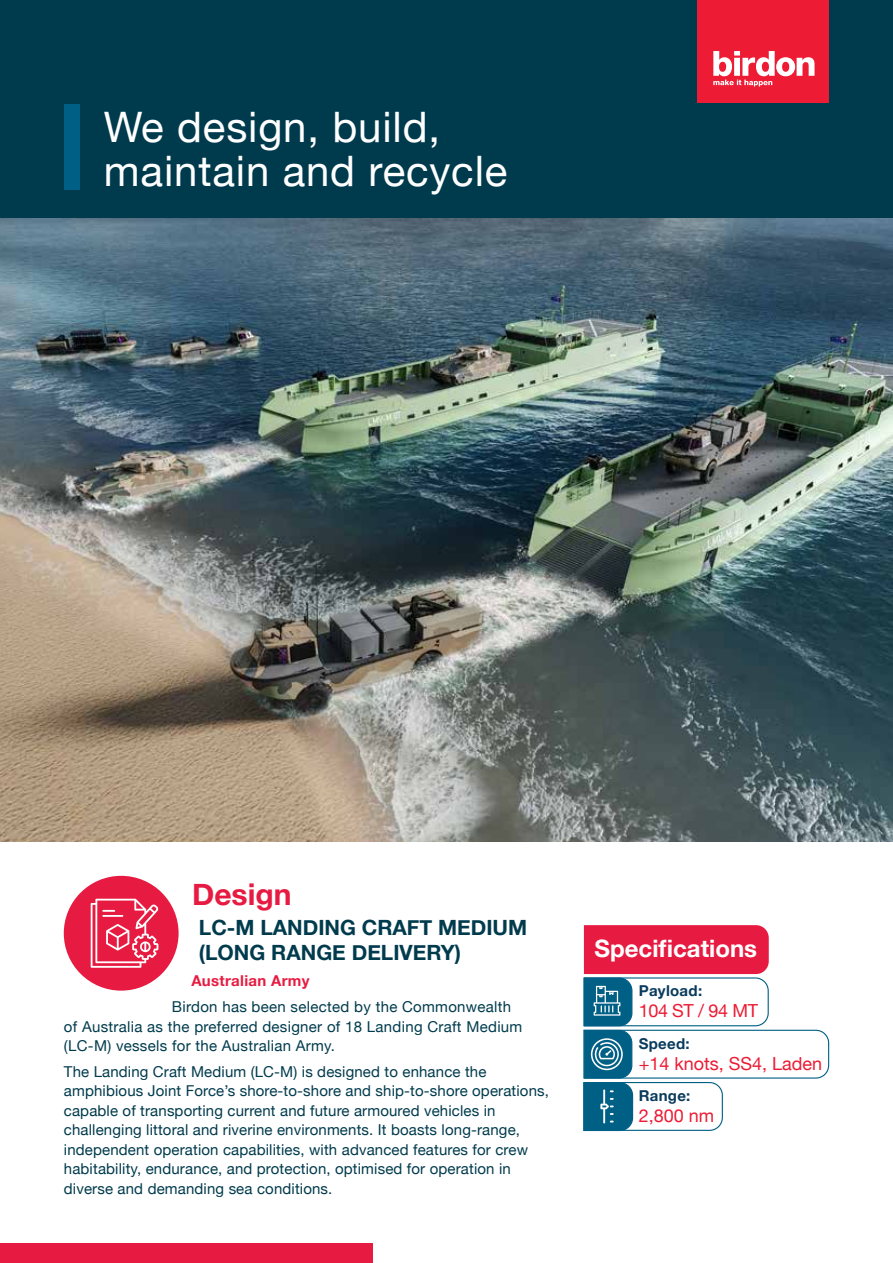
<style>
.page{position:relative;width:893px;height:1263px;background:#fff}
.page>*{position:absolute;margin:0;border:0;box-sizing:border-box;transform-origin:0 0}
.t1{font:42px/44.4px "Helvetica Neue";letter-spacing:.02em;color:#fff}
.t2{font:700 30px "Helvetica Neue";color:#e71b41}
.t3{font:700 24px "Helvetica Neue";color:#fff}
.t4{font:700 21px/25.2px "Helvetica Neue";color:#003b4d}
.t5{font:18px "Helvetica Neue";color:#ed1b34}
.t6{font:15px/19.5px "Helvetica Neue";letter-spacing:.01em;color:#003b4d}
.t7{font:700 15px "Helvetica Neue";letter-spacing:.02em;color:#093b5c}
.t8{font:700 15px "Helvetica Neue";letter-spacing:.02em;color:#e71b41}
</style>
<div class="page">
<div style="left:0;top:0;width:893px;height:218px;background:#003b4d"></div>
<img style="left:0;top:218px;width:893px;height:624px">
<div style="left:0;top:1243px;width:373px;height:20px;background:#e71b41"></div>
<div style="left:64px;top:104px;width:16px;height:86px;background:#005f85"></div>
<div style="left:64px;top:876px;width:115px;height:115px;background:#e71b41;border-radius:50%"></div>
<svg style="left:91px;top:899px;width:67px;height:69px"></svg>
<svg style="left:583px;top:925px;width:247px;height:206px"></svg>
<div style="left:697px;top:0;width:132px;height:102px;background:#ed1b34"></div>
<svg style="left:713px;top:51px;width:101px;height:35px"></svg>
<h1 class="t1" style="left:104px;top:107px;width:405px">We design, build, maintain and recycle</h1>
<h2 class="t2" style="left:192px;top:871px;width:101px">Design</h2>
<h3 class="t4" style="left:199px;top:915px;width:330px">LC-M LANDING CRAFT MEDIUM (LONG RANGE DELIVERY)</h3>
<p class="t8" style="left:191px;top:969px;width:120px">Australian Army</p>
<p class="t6" style="left:64px;top:998px;width:460px;text-indent:108px">Birdon has been selected by the Commonwealth of Australia as the preferred designer of 18 Landing Craft Medium (LC-M) vessels for the Australian Army.</p>
<p class="t6" style="left:64px;top:1063px;width:487px">The Landing Craft Medium (LC-M) is designed to enhance the amphibious Joint Force’s shore-to-shore and ship-to-shore operations, capable of transporting current and future armoured vehicles in challenging littoral and riverine environments. It boasts long-range, independent operation capabilities, with advanced features for crew habitability, endurance, and protection, optimised for operation in diverse and demanding sea conditions.</p>
<h3 class="t3" style="left:594px;top:930px;width:164px">Specifications</h3>
<p class="t7" style="left:639px;top:979px;width:65px">Payload:</p>
<p class="t5" style="left:639px;top:998px;width:121px">104 ST / 94 MT</p>
<p class="t7" style="left:639px;top:1032px;width:52px">Speed:</p>
<p class="t5" style="left:639px;top:1050px;width:185px">+14 knots, SS4, Laden</p>
<p class="t7" style="left:639px;top:1084px;width:53px">Range:</p>
<p class="t5" style="left:639px;top:1102px;width:77px">2,800 nm</p>
</div>
